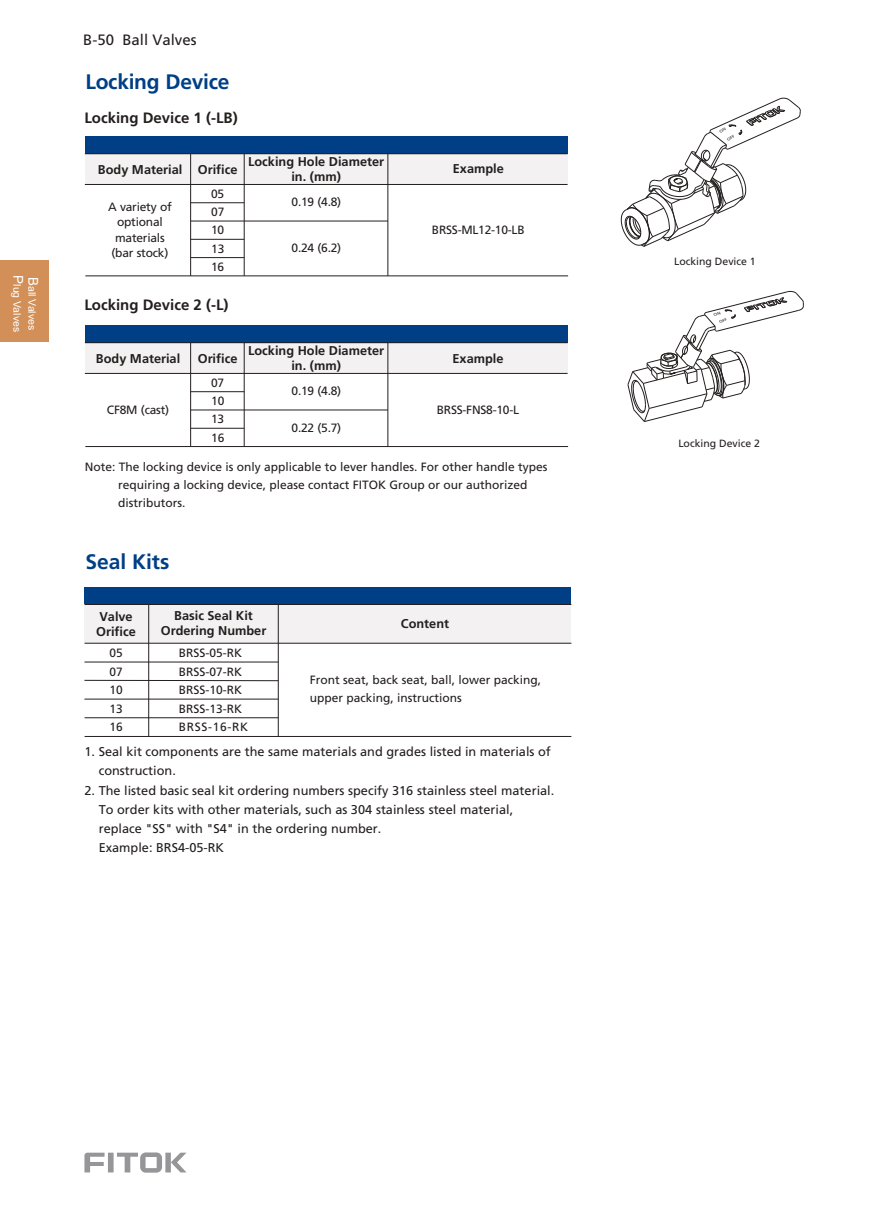
<style>
.page{position:relative;width:893px;height:1212px;background:#fff}
.page>*{position:absolute;margin:0;border:0;box-sizing:border-box;transform-origin:0 0}
.t1{font:300 21px "Frutiger CE";letter-spacing:-.015em;color:#003f85}
.t2{font:300 15px "Frutiger CE";color:#241f1f}
.t3{font:15px "Frutiger CE";color:#241f1f}
.t4{font:13.5px "Arial";color:#fff}
.t5{font:12.75px/19.2px "Frutiger CE";color:#241f1f}
.t6{font:300 12.75px/15.1px "Frutiger CE";color:#241f1f;text-align:center}
.t7{font:12px/18.6px "Frutiger CE";color:#241f1f}
.t8{font:12px/15.3px "Frutiger CE";letter-spacing:-.02em;color:#241f1f;text-align:center}
.t9{font:12px/18.8px "Frutiger CE";letter-spacing:.03em;color:#241f1f}
.t10{font:10.5px "Frutiger CE";color:#241f1f}
.t11{font:10.5px "Arial";color:#fff}
</style>
<div class="page">
<svg style="left:84px;top:1152px;width:103px;height:21px"></svg>
<div style="left:0;top:261px;width:49px;height:81px;background:#d28f57"></div>
<div style="left:85px;top:587px;width:486px;height:17px;background:#003f85"></div>
<div style="left:85px;top:604px;width:486px;height:39px;background:#f3f1f2"></div>
<hr style="left:85px;top:604px;width:486px;height:1px;background:#241f1f">
<hr style="left:85px;top:643px;width:486px;height:1px;background:#241f1f">
<hr style="left:84px;top:662px;width:194px;height:1px;background:#241f1f">
<hr style="left:85px;top:736px;width:486px;height:1px;background:#241f1f">
<hr style="left:84px;top:680px;width:194px;height:1px;background:#241f1f">
<hr style="left:84px;top:699px;width:194px;height:1px;background:#241f1f">
<hr style="left:85px;top:717px;width:193px;height:1px;background:#241f1f">
<hr style="left:148px;top:604px;width:1px;height:132px;background:#241f1f">
<hr style="left:278px;top:604px;width:1px;height:132px;background:#241f1f">
<div style="left:85px;top:154px;width:483px;height:30px;background:#f3f1f2"></div>
<div style="left:85px;top:137px;width:483px;height:17px;background:#003f85"></div>
<hr style="left:191px;top:239px;width:53px;height:1px;background:#241f1f">
<hr style="left:244px;top:154px;width:1px;height:122px;background:#241f1f">
<hr style="left:85px;top:184px;width:483px;height:1px;background:#241f1f">
<hr style="left:190px;top:154px;width:1px;height:122px;background:#241f1f">
<hr style="left:85px;top:276px;width:483px;height:1px;background:#241f1f">
<hr style="left:191px;top:257px;width:53px;height:1px;background:#241f1f">
<hr style="left:85px;top:153px;width:483px;height:1px;background:#241f1f">
<hr style="left:191px;top:202px;width:53px;height:1px;background:#241f1f">
<hr style="left:191px;top:221px;width:197px;height:1px;background:#241f1f">
<hr style="left:388px;top:154px;width:1px;height:122px;background:#241f1f">
<div style="left:85px;top:343px;width:483px;height:30px;background:#f3f1f2"></div>
<div style="left:85px;top:326px;width:483px;height:17px;background:#003f85"></div>
<hr style="left:191px;top:428px;width:53px;height:1px;background:#241f1f">
<hr style="left:244px;top:343px;width:1px;height:103px;background:#241f1f">
<hr style="left:85px;top:373px;width:483px;height:1px;background:#241f1f">
<hr style="left:190px;top:343px;width:1px;height:103px;background:#241f1f">
<hr style="left:85px;top:446px;width:483px;height:1px;background:#241f1f">
<hr style="left:85px;top:342px;width:483px;height:1px;background:#241f1f">
<hr style="left:191px;top:391px;width:53px;height:1px;background:#241f1f">
<hr style="left:191px;top:410px;width:197px;height:1px;background:#241f1f">
<hr style="left:388px;top:343px;width:1px;height:103px;background:#241f1f">
<svg style="left:621px;top:98px;width:180px;height:149px"></svg>
<svg style="left:627px;top:291px;width:177px;height:131px"></svg>
<p class="t4" style="left:23px;top:275px;width:11px;rotate:90deg">P</p>
<p class="t4" style="left:38px;top:277px;width:11px;rotate:90deg">B</p>
<p class="t11" style="left:21px;top:284px;width:49px;rotate:90deg">lug Valves</p>
<p class="t11" style="left:36px;top:286px;width:46px;rotate:90deg">all Valves</p>
<p class="t3" style="left:83px;top:34px;width:115px">B-50 Ball Valves</p>
<h1 class="t1" style="left:86px;top:73px;width:145px">Locking Device</h1>
<p class="t2" style="left:84px;top:112px;width:155px">Locking Device 1 (-LB)</p>
<p class="t6" style="left:98px;top:163px;width:86px">Body Material</p>
<p class="t8" style="left:108px;top:200px;width:65px">A variety of optional materials (bar stock)</p>
<p class="t6" style="left:198px;top:163px;width:41px">Orifice</p>
<p class="t7" style="left:211px;top:185px;width:15px">05</p>
<p class="t7" style="left:211px;top:204px;width:15px">07</p>
<p class="t7" style="left:211px;top:222px;width:15px">10</p>
<p class="t7" style="left:211px;top:240px;width:15px">13</p>
<p class="t7" style="left:211px;top:258px;width:15px">16</p>
<p class="t2" style="left:84px;top:299px;width:146px">Locking Device 2 (-L)</p>
<p class="t6" style="left:248px;top:156px;width:138px;line-height:14.4px">Locking Hole Diameter in. (mm)</p>
<p class="t7" style="left:292px;top:194px;width:51px">0.19 (4.8)</p>
<p class="t7" style="left:292px;top:240px;width:51px">0.24 (6.2)</p>
<p class="t6" style="left:96px;top:352px;width:86px">Body Material</p>
<p class="t8" style="left:107px;top:403px;width:64px">CF8M (cast)</p>
<p class="t6" style="left:198px;top:352px;width:41px">Orifice</p>
<p class="t7" style="left:211px;top:374px;width:15px">07</p>
<p class="t7" style="left:211px;top:393px;width:15px">10</p>
<p class="t7" style="left:211px;top:429px;width:15px">16</p>
<p class="t7" style="left:211px;top:411px;width:15px">13</p>
<p class="t6" style="left:248px;top:345px;width:138px;line-height:14.4px">Locking Hole Diameter in. (mm)</p>
<p class="t7" style="left:292px;top:383px;width:51px">0.19 (4.8)</p>
<p class="t7" style="left:292px;top:419px;width:51px">0.22 (5.7)</p>
<p class="t6" style="left:453px;top:162px;width:53px">Example</p>
<p class="t8" style="left:432px;top:223px;width:94px">BRSS-ML12-10-LB</p>
<p class="t6" style="left:453px;top:352px;width:53px">Example</p>
<p class="t8" style="left:437px;top:403px;width:84px">BRSS-FNS8-10-L</p>
<p class="t7" style="left:118px;top:459px;width:431px;line-height:18px;text-indent:-33px">Note: The locking device is only applicable to lever handles. For other handle types requiring a locking device, please contact FITOK Group or our authorized distributors.</p>
<h1 class="t1" style="left:85px;top:553px;width:86px">Seal Kits</h1>
<p class="t6" style="left:161px;top:609px;width:107px">Basic Seal Kit<br>Ordering Number</p>
<p class="t6" style="left:401px;top:617px;width:50px">Content</p>
<p class="t7" style="left:310px;top:672px;width:233px;line-height:18px">Front seat, back seat, ball, lower packing, upper packing, instructions</p>
<p class="t6" style="left:96px;top:610px;width:41px;text-align:left">Valve<br>Orifice</p>
<p class="t7" style="left:109px;top:644px;width:15px;text-align:justify">05<br>07<br>10<br>13<br>16</p>
<p class="t5" style="left:99px;top:743px;width:454px;text-indent:-14px">1. Seal kit components are the same materials and grades listed in materials of construction.</p>
<p class="t5" style="left:99px;top:782px;width:457px;text-indent:-14px">2. The listed basic seal kit ordering numbers specify 316 stainless steel material.<br>To order kits with other materials, such as 304 stainless steel material, replace "SS" with "S4" in the ordering number.<br>Example: BRS4-05-RK</p>
<p class="t7" style="left:179px;top:644px;width:65px">BRSS-05-RK<br>BRSS-07-RK</p>
<p class="t9" style="left:179px;top:700px;width:71px">BRSS-13-RK<br>BRSS-16-RK</p>
<p class="t7" style="left:179px;top:681px;width:65px">BRSS-10-RK</p>
<p class="t10" style="left:674px;top:257px;width:83px">Locking Device 1</p>
<p class="t10" style="left:678px;top:439px;width:83px">Locking Device 2</p>
</div>
